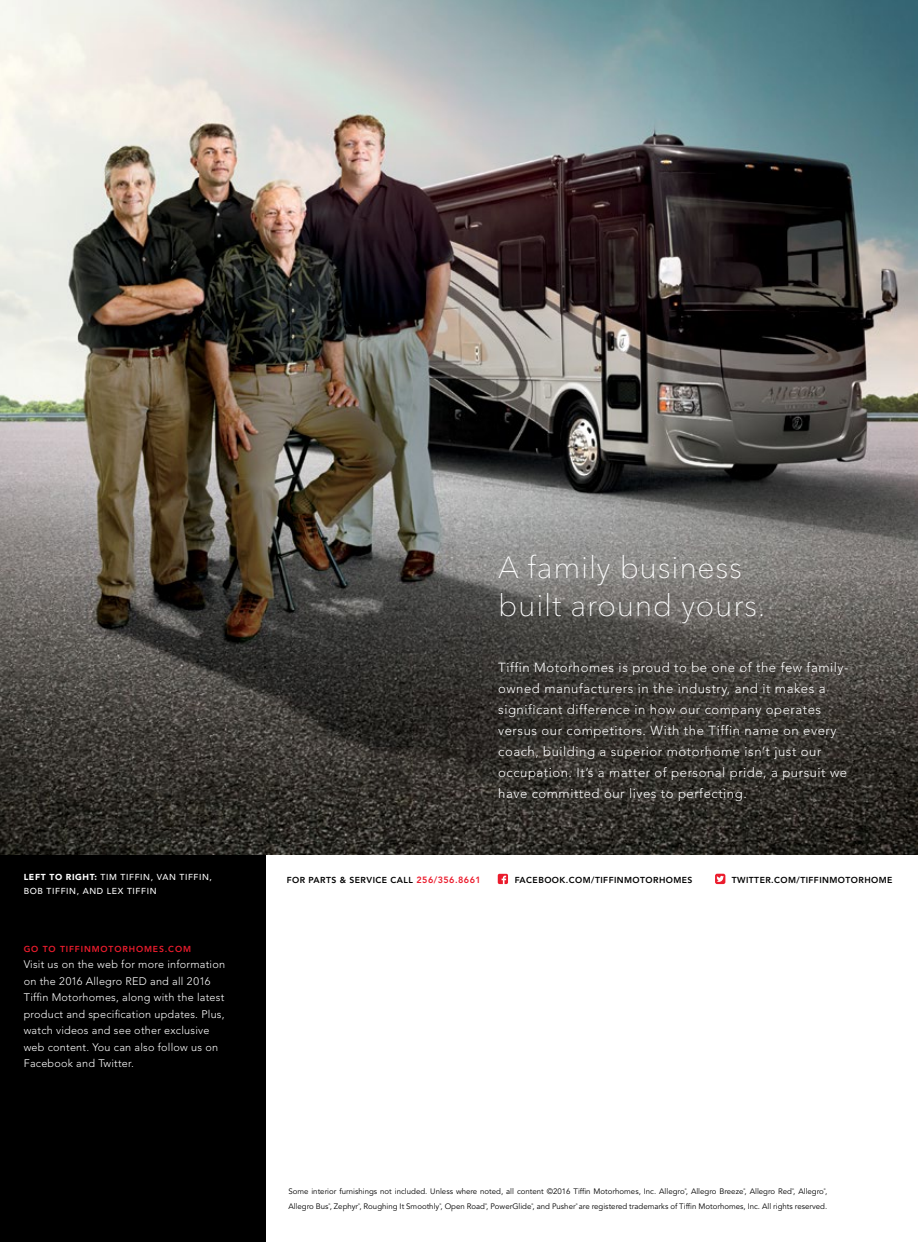
<style>
.page{position:relative;width:918px;height:1242px;background:#fff}
.page>*{position:absolute;margin:0;border:0;box-sizing:border-box;transform-origin:0 0}
.t1{font:100 30.45px/38.4px "Avenir Next LT Pro";letter-spacing:.025em;color:#fff}
.t2{font:300 13.2px/21px "Avenir LT Std";letter-spacing:.04em;color:#fff}
.t3{font:300 10.8px/16.5px "Avenir LT Std";letter-spacing:.02em;color:#fff}
.t4{font:800 8.7px "Avenir LT Std";letter-spacing:.05em;color:#000}
.t5{font:500 8.7px/14.2px "Avenir LT Std";letter-spacing:.07em;color:#fff}
.t6{font:800 8.7px "Avenir LT Std";letter-spacing:.1em;color:#eb1c2d}
.t7{font:7.8px "Avenir LT Std";color:#000}
.t8{font:2.4px "Avenir LT Std";color:#000}
.t9{font:300 2.4px "Avenir LT Std";color:#000}
.s1{font-weight:900}
.s2{font-size:9px;color:#eb1c2d}
</style>
<div class="page">
<div style="left:0;top:833px;width:266px;height:409px;background:#000"></div>
<img style="left:0;top:0;width:918px;height:854px">
<svg style="left:498px;top:874px;width:10px;height:10px"></svg>
<svg style="left:715px;top:874px;width:10px;height:10px"></svg>
<h1 class="t1" style="left:498px;top:548px;width:269px">A family business built around yours.</h1>
<p class="t2" style="left:498px;top:657px;width:352px">Tiffin Motorhomes is proud to be one of the few family&shy;owned manufacturers in the industry, and it makes a significant difference in how our company operates versus our competitors. With the Tiffin name on every coach, building a superior motorhome isn’t just our occupation. It’s a matter of personal pride, a pursuit we have committed our lives to perfecting.</p>
<p class="t5" style="left:24px;top:870px;width:190px"><span class="s1">LEFT TO RIGHT:</span> TIM TIFFIN, VAN TIFFIN,<br>BOB TIFFIN, AND LEX TIFFIN</p>
<p class="t4" style="left:515px;top:874px;width:179px">FACEBOOK.COM/TIFFINMOTORHOMES</p>
<p class="t4" style="left:732px;top:874px;width:162px">TWITTER.COM/TIFFINMOTORHOME</p>
<p class="t4" style="left:287px;top:875px;width:196px">FOR PARTS &amp; SERVICE CALL <span class="s2">256/356.8661</span></p>
<p class="t6" style="left:24px;top:944px;width:169px">GO TO TIFFINMOTORHOMES.COM</p>
<p class="t3" style="left:24px;top:956px;width:203px">Visit us on the web for more information on the 2016 Allegro RED and all 2016<br>Tiffin Motorhomes, along with the latest product and specification updates. Plus, watch videos and see other exclusive web content. You can also follow us on Facebook and Twitter.</p>
<p class="t7" style="left:288px;top:1187px;width:540px">Some interior furnishings not included. Unless where noted, all content ©2016 Tiffin Motorhomes, Inc. Allegro, Allegro Breeze, Allegro Red, Allegro,</p>
<p class="t8" style="left:685px;top:1188px;width:3px">®</p>
<p class="t8" style="left:743px;top:1188px;width:3px">®</p>
<p class="t8" style="left:792px;top:1188px;width:3px">®</p>
<p class="t8" style="left:824px;top:1188px;width:3px">®</p>
<p class="t7" style="left:288px;top:1201px;width:540px">Allegro Bus, Zephyr, Roughing It Smoothly, Open Road, PowerGlide, and Pusher are registered trademarks of Tiffin Motorhomes, Inc. All rights reserved.</p>
<p class="t9" style="left:329px;top:1202px;width:3px">®</p>
<p class="t8" style="left:358px;top:1202px;width:3px">®</p>
<p class="t8" style="left:439px;top:1202px;width:3px">®</p>
<p class="t8" style="left:485px;top:1202px;width:3px">®</p>
<p class="t8" style="left:531px;top:1202px;width:3px">®</p>
<p class="t8" style="left:576px;top:1202px;width:3px">®</p>
</div>
